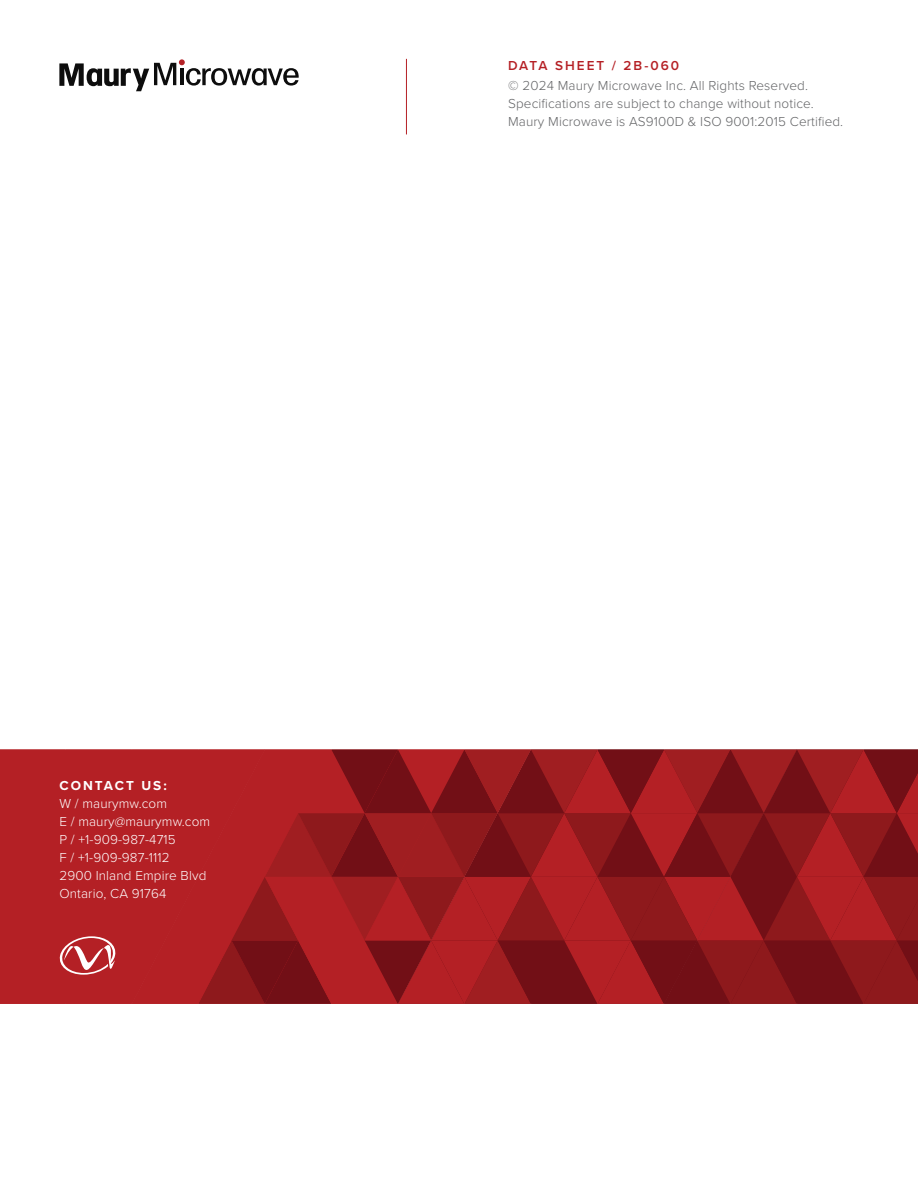
<style>
.page{position:relative;width:918px;height:1188px;background:#fff}
.page>*{position:absolute;margin:0;border:0;box-sizing:border-box;transform-origin:0 0}
.t1{font:300 13.5px/18px "Proxima Nova";letter-spacing:.01em;color:#636466}
.t2{font:300 13.5px/18px "Proxima Nova";letter-spacing:.01em;color:#fff}
.t3{font:600 13.5px "Proxima Nova";letter-spacing:.15em;color:#b52025}
.t4{font:700 13.5px "Proxima Nova";letter-spacing:.15em;color:#fff}
</style>
<div class="page">
<svg style="left:0;top:750px;width:918px;height:254px;background:#9d1b20"></svg>
<svg style="left:59px;top:59px;width:240px;height:32px"></svg>
<hr style="left:406px;top:59px;width:1px;height:75px;background:#b52025">
<p class="t4" style="left:59px;top:776px;width:109px">CONTACT US:</p>
<p class="t2" style="left:59px;top:794px;width:152px">W / maurymw.com<br>E / maury@maurymw.com<br>P / +1-909-987-4715<br>F / +1-909-987-1112<br>2900 Inland Empire Blvd<br>Ontario, CA 91764</p>
<p class="t3" style="left:508px;top:55px;width:173px">DATA SHEET / 2B-060</p>
<p class="t1" style="left:508px;top:75px;width:337px">© 2024 Maury Microwave Inc. All Rights Reserved.<br>Specifications are subject to change without notice.<br>Maury Microwave is AS9100D &amp; ISO 9001:2015 Certified.</p>
</div>
